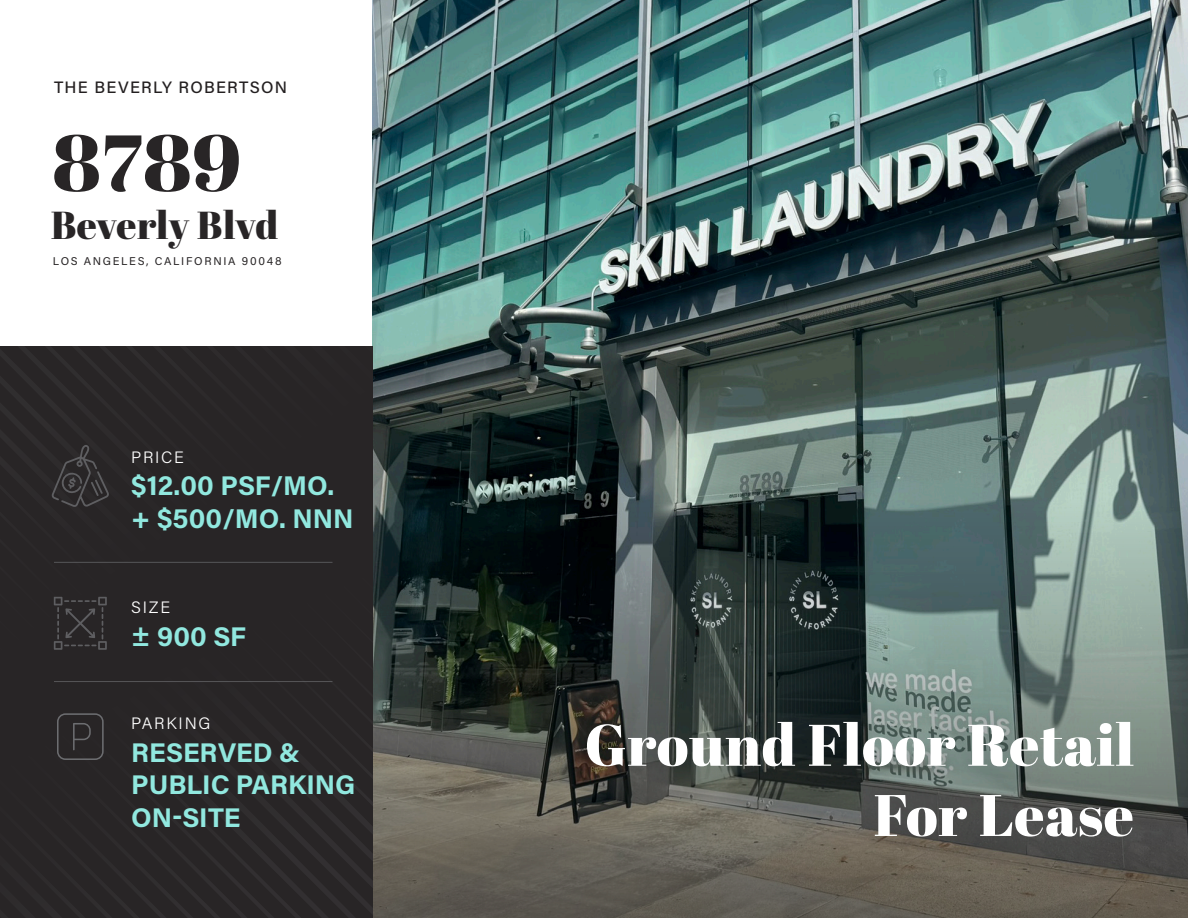
<style>
.page{position:relative;width:1188px;height:918px;background:#fff}
.page>*{position:absolute;margin:0;border:0;box-sizing:border-box;transform-origin:0 0}
.t1{font:79.5px "Abril Fatface";color:#282526}
.t2{font:58.5px "Abril Fatface";letter-spacing:.01em;color:#fff}
.t3{font:39px "Abril Fatface";letter-spacing:-.005em;color:#282526}
.t4{font:700 27px/32.4px "Acumin Pro";color:#91e8df}
.t5{font:500 16.5px "Acumin Pro";letter-spacing:.075em;color:#231f20}
.t6{font:300 16.5px "Acumin Pro";letter-spacing:.1em;color:#fff}
.t7{font:11.25px "Acumin Pro";letter-spacing:.15em;color:#282526}
</style>
<div class="page">
<img style="left:373px;top:0;width:815px;height:434px">
<svg style="left:373px;top:434px;width:815px;height:484px;background:#515a56"></svg>
<div style="left:353px;top:346px;width:20px;height:193px;background:#282526"></div>
<div style="left:110px;top:346px;width:243px;height:193px;background:#282526"></div>
<div style="left:1px;top:539px;width:372px;height:379px;background:#282526"></div>
<hr style="left:54px;top:562px;width:279px;height:1px;background:#6c6d70">
<hr style="left:54px;top:681px;width:279px;height:1px;background:#6c6d70">
<svg style="left:0;top:346px;width:110px;height:414px;background:#2a2829"></svg>
<p class="t5" style="left:54px;top:76px;width:235px">THE BEVERLY ROBERTSON</p>
<p class="t1" style="left:52px;top:107px;width:191px">8789</p>
<p class="t3" style="left:51px;top:197px;width:229px">Beverly Blvd</p>
<p class="t7" style="left:53px;top:253px;width:230px">LOS ANGELES, CALIFORNIA 90048</p>
<p class="t6" style="left:131px;top:446px;width:54px">PRICE</p>
<p class="t4" style="left:131px;top:469px;width:224px">$12.00 PSF/MO. + $500/MO. NNN</p>
<p class="t6" style="left:131px;top:596px;width:40px">SIZE</p>
<p class="t4" style="left:131px;top:619px;width:116px">± 900 SF</p>
<p class="t6" style="left:131px;top:712px;width:81px">PARKING</p>
<p class="t4" style="left:131px;top:735px;width:226px">RESERVED &amp;<br>PUBLIC PARKING<br>ON-SITE</p>
<p class="t2" style="left:585px;top:704px;width:551px">Ground Floor Retail</p>
<p class="t2" style="left:874px;top:774px;width:262px">For Lease</p>
</div>
